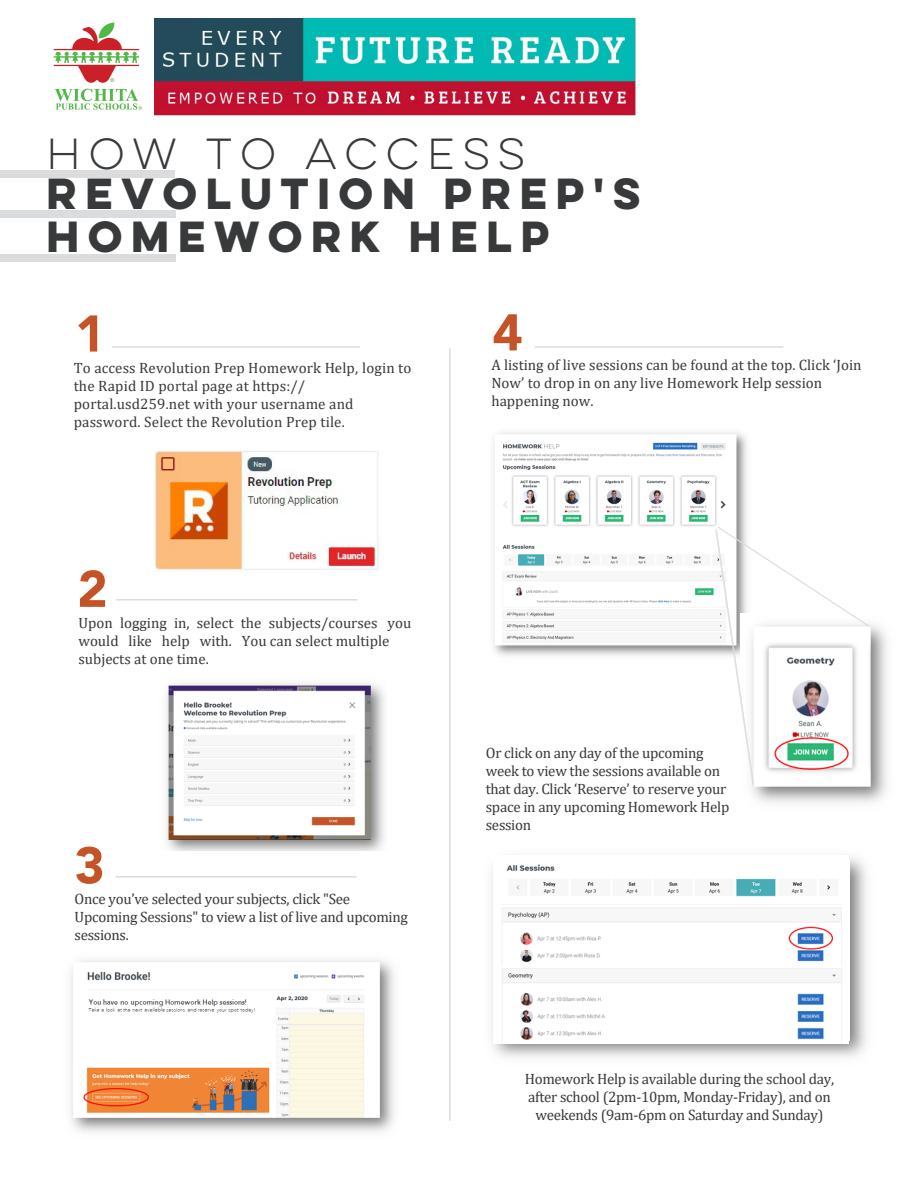
<style>
.page{position:relative;width:918px;height:1188px;background:#fff}
.page>*{position:absolute;margin:0;border:0;box-sizing:border-box;transform-origin:0 0}
.t1{font:900 51px "Avenir";color:#c45427}
.t2{font:700 39px/41.5px "Lulo Clean One";color:#38393a}
.t3{font:15px/18px "Cambria";color:#38393a}
.t4{font:15px/18px "Cambria";letter-spacing:-.02em;color:#38393a}
.s1{font-weight:400}
</style>
<div class="page">
<img style="left:491px;top:857px;width:376px;height:201px">
<hr style="left:116px;top:599px;width:241px;height:2px;background:#dbdcdd">
<hr style="left:112px;top:346px;width:248px;height:2px;background:#dbdcdd">
<div style="left:0;top:210px;width:175px;height:7px;background:#dbdcdd"></div>
<div style="left:0;top:255px;width:175px;height:7px;background:#dbdcdd"></div>
<div style="left:0;top:170px;width:175px;height:7px;background:#dbdcdd"></div>
<hr style="left:116px;top:876px;width:241px;height:2px;background:#dbdcdd">
<img style="left:166px;top:683px;width:218px;height:168px">
<img style="left:71px;top:960px;width:323px;height:172px">
<hr style="left:449px;top:348px;width:2px;height:773px;background:#dbdcdd">
<hr style="left:535px;top:346px;width:248px;height:2px;background:#dbdcdd">
<img style="left:493px;top:432px;width:254px;height:224px">
<img style="left:752px;top:624px;width:135px;height:179px">
<svg style="left:715px;top:525px;width:156px;height:264px"></svg>
<img style="left:494px;top:857px;width:355px;height:187px">
<img style="left:53px;top:22px;width:89px;height:88px">
<img style="left:154px;top:450px;width:227px;height:121px">
<img style="left:154px;top:19px;width:481px;height:97px">
<p class="t2" style="left:47px;top:132px;width:604px"><span class="s1">HOW TO ACCESS<br></span>REVOLUTION PREP'S<br>HOMEWORK HELP</p>
<p class="t1" style="left:75px;top:290px;width:32px">1</p>
<p class="t3" style="left:74px;top:358px;width:339px">To access Revolution Prep Homework Help, login to the Rapid ID portal page at https:// portal.usd259.net with your username and password. Select the Revolution Prep tile.</p>
<p class="t1" style="left:77px;top:545px;width:32px">2</p>
<p class="t3" style="left:78px;top:614px;width:334px">Upon logging in, select the subjects/courses you would like help with. You can select multiple subjects at one time.</p>
<p class="t1" style="left:74px;top:822px;width:32px">3</p>
<p class="t4" style="left:75px;top:890px;width:335px">Once you’ve selected your subjects, click "See<br>Upcoming Sessions" to view a list of live and upcoming sessions.</p>
<h1 class="t1" style="left:492px;top:289px;width:32px">4</h1>
<p class="t3" style="left:491px;top:355px;width:372px">A listing of live sessions can be found at the top. Click ‘Join<br>Now’ to drop in on any live Homework Help session happening now.</p>
<p class="t4" style="left:486px;top:744px;width:245px">Or click on any day of the upcoming week to view the sessions available on that day. Click ‘Reserve’ to reserve your space in any upcoming Homework Help session</p>
<p class="t4" style="left:525px;top:1070px;width:311px;text-align:center">Homework Help is available during the school day, after school (2pm-10pm, Monday-Friday), and on weekends (9am-6pm on Saturday and Sunday)</p>
</div>
